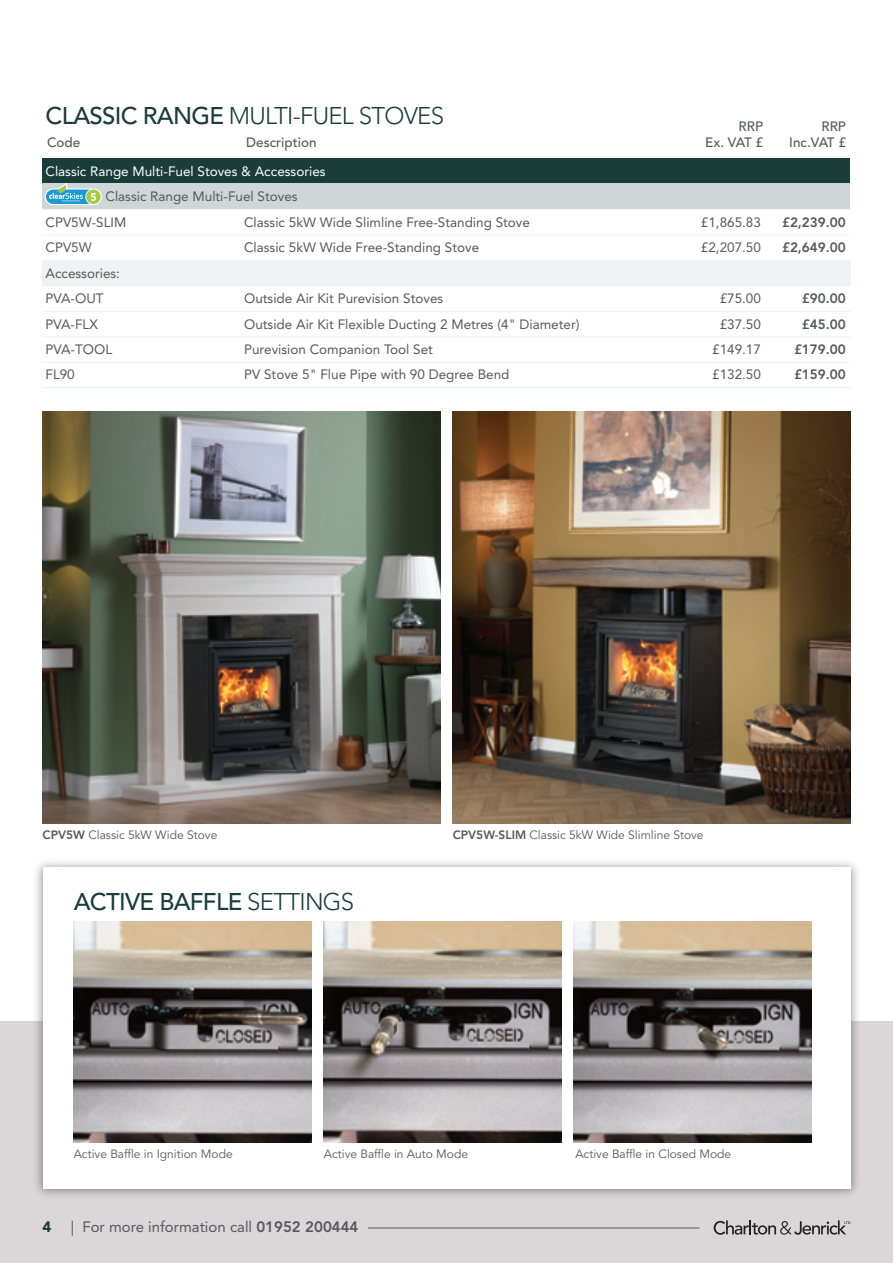
<style>
.page{position:relative;width:893px;height:1263px;background:#fff}
.page>*{position:absolute;margin:0;border:0;box-sizing:border-box;transform-origin:0 0}
.t1{font:300 24px "Avenir LT Std";letter-spacing:-.03em;color:#1a3d3a}
.t2{font:500 24px "Avenir LT Std";letter-spacing:-.03em;color:#1a3d3a}
.t3{font:15px "Avenir LT Std";color:#57585a}
.t4{font:900 15px "Avenir LT Std";color:#1a3d3a}
.t5{font:13.5px/25.7px "Avenir LT Std";color:#57585a}
.t6{font:800 13.5px "Avenir LT Std";color:#57585a}
.t7{font:13.5px "Avenir LT Std";color:#fff}
.t8{font:500 13.5px/16.2px "Avenir LT Std";color:#57585a;text-align:right}
.t9{font:12px "Avenir LT Std";color:#57585a}
.s1{font-weight:500}
.s2{font-weight:800}
.s3{font-weight:300}
</style>
<div class="page">
<div style="left:0;top:1022px;width:893px;height:241px;background:#dbd6d8"></div>
<img style="left:29px;top:862px;width:834px;height:333px">
<div style="left:43px;top:867px;width:807px;height:322px;background:#fff"></div>
<svg style="left:714px;top:1220px;width:136px;height:15px"></svg>
<hr style="left:368px;top:1227px;width:331px;height:1px;background:#57585a">
<div style="left:42px;top:158px;width:808px;height:26px;background:#1a3d3a"></div>
<div style="left:42px;top:184px;width:808px;height:25px;background:#cfd6d7"></div>
<div style="left:42px;top:261px;width:152px;height:24px;background:#eff2f3"></div>
<div style="left:194px;top:261px;width:656px;height:24px;background:#eff2f3"></div>
<hr style="left:42px;top:209px;width:808px;height:1px;background:#eff2f3">
<hr style="left:42px;top:234px;width:808px;height:1px;background:#eff2f3">
<hr style="left:42px;top:260px;width:808px;height:1px;background:#eff2f3">
<hr style="left:42px;top:285px;width:808px;height:1px;background:#eff2f3">
<hr style="left:42px;top:311px;width:808px;height:1px;background:#eff2f3">
<hr style="left:42px;top:336px;width:808px;height:1px;background:#eff2f3">
<hr style="left:42px;top:362px;width:808px;height:1px;background:#eff2f3">
<hr style="left:42px;top:387px;width:808px;height:1px;background:#eff2f3">
<svg style="left:45px;top:183px;width:57px;height:22px"></svg>
<img style="left:74px;top:922px;width:238px;height:221px">
<img style="left:323px;top:922px;width:238px;height:221px">
<img style="left:573px;top:922px;width:238px;height:221px">
<img style="left:42px;top:412px;width:398px;height:411px">
<img style="left:453px;top:412px;width:397px;height:411px">
<h1 class="t1" style="left:45px;top:102px;width:400px"><span class="s1">CLASSIC RANGE</span> MULTI-FUEL STOVES</h1>
<p class="t8" style="left:47px;top:135px;width:35px">Code</p>
<p class="t8" style="left:246px;top:135px;width:72px">Description</p>
<p class="t8" style="left:705px;top:119px;width:59px">RRP<br>Ex. VAT £</p>
<p class="t8" style="left:789px;top:119px;width:58px">RRP<br>Inc.VAT £</p>
<p class="t7" style="left:45px;top:165px;width:282px">Classic Range Multi-Fuel Stoves &amp; Accessories</p>
<p class="t5" style="left:45px;top:184px;width:254px;text-indent:60px">Classic Range Multi-Fuel Stoves<br>CPV5W-SLIM</p>
<p class="t5" style="left:244px;top:210px;width:287px">Classic 5kW Wide Slimline Free-Standing Stove</p>
<p class="t5" style="left:701px;top:210px;width:62px">£1,865.83</p>
<p class="t6" style="left:782px;top:216px;width:65px">£2,239.00</p>
<p class="t5" style="left:45px;top:236px;width:48px">CPV5W</p>
<p class="t5" style="left:244px;top:236px;width:237px">Classic 5kW Wide Free-Standing Stove</p>
<p class="t5" style="left:701px;top:236px;width:62px">£2,207.50</p>
<p class="t6" style="left:782px;top:242px;width:65px">£2,649.00</p>
<p class="t5" style="left:45px;top:261px;width:76px">Accessories:<br>PVA-OUT</p>
<p class="t5" style="left:244px;top:287px;width:201px">Outside Air Kit Purevision Stoves</p>
<p class="t5" style="left:720px;top:287px;width:43px">£75.00</p>
<p class="t6" style="left:802px;top:293px;width:45px">£90.00</p>
<p class="t5" style="left:45px;top:312px;width:54px">PVA-FLX</p>
<p class="t5" style="left:244px;top:312px;width:337px">Outside Air Kit Flexible Ducting 2 Metres (4" Diameter)</p>
<p class="t5" style="left:720px;top:312px;width:43px">£37.50</p>
<p class="t6" style="left:802px;top:318px;width:45px">£45.00</p>
<p class="t5" style="left:45px;top:338px;width:68px">PVA-TOOL</p>
<p class="t5" style="left:244px;top:338px;width:190px">Purevision Companion Tool Set</p>
<p class="t5" style="left:712px;top:338px;width:50px">£149.17</p>
<p class="t6" style="left:794px;top:344px;width:53px">£179.00</p>
<p class="t5" style="left:45px;top:363px;width:31px">FL90</p>
<p class="t5" style="left:244px;top:363px;width:267px">PV Stove 5" Flue Pipe with 90 Degree Bend</p>
<p class="t5" style="left:712px;top:363px;width:50px">£132.50</p>
<p class="t6" style="left:794px;top:369px;width:53px">£159.00</p>
<p class="t9" style="left:43px;top:830px;width:176px"><span class="s2">CPV5W</span> Classic 5kW Wide Stove</p>
<p class="t9" style="left:453px;top:830px;width:252px"><span class="s2">CPV5W-SLIM</span> Classic 5kW Wide Slimline Stove</p>
<h1 class="t2" style="left:74px;top:891px;width:282px">ACTIVE BAFFLE <span class="s3">SETTINGS</span></h1>
<p class="t9" style="left:74px;top:1149px;width:160px">Active Baffle in Ignition Mode</p>
<p class="t9" style="left:324px;top:1149px;width:146px">Active Baffle in Auto Mode</p>
<p class="t9" style="left:575px;top:1149px;width:157px">Active Baffle in Closed Mode</p>
<p class="t4" style="left:43px;top:1218px;width:10px">4</p>
<p class="t3" style="left:71px;top:1220px;width:289px">| For more information call <span class="s2">01952 200444</span></p>
</div>
